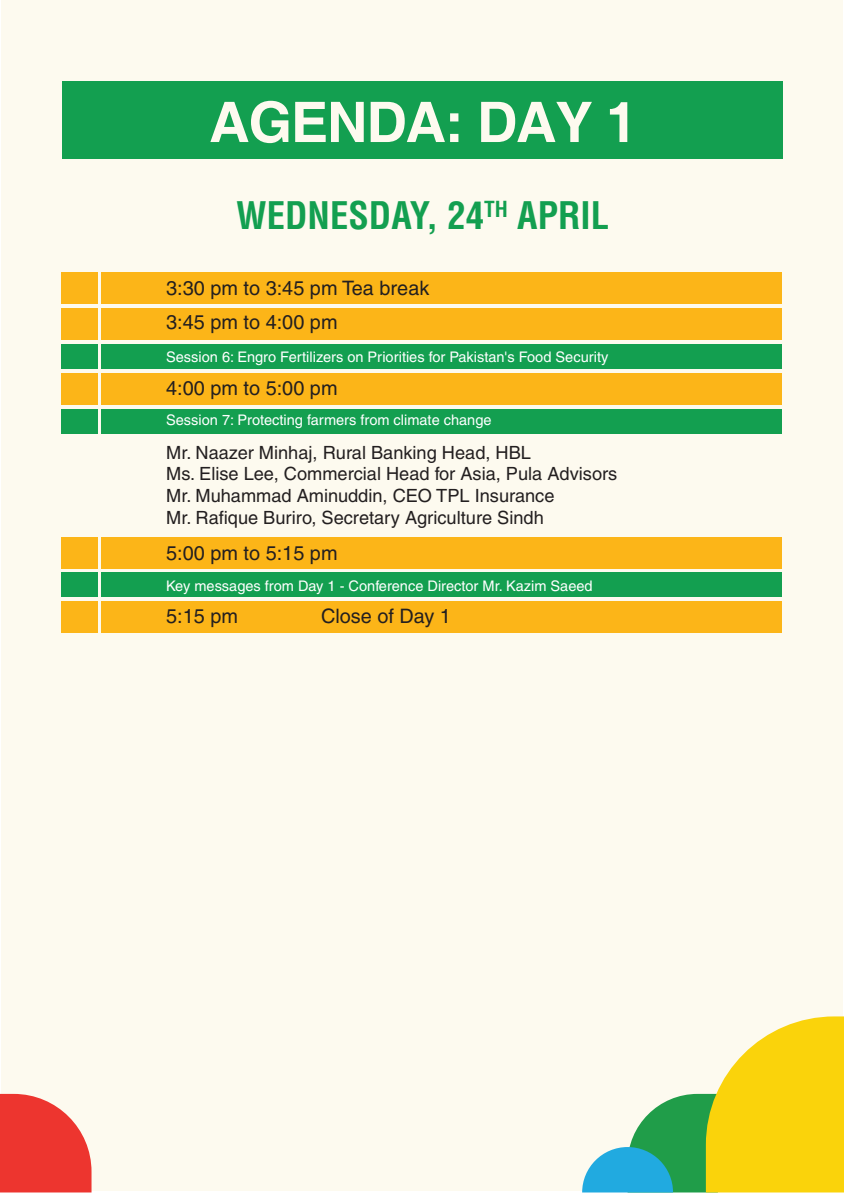
<style>
.page{position:relative;width:844px;height:1193px;background:#fff}
.page>*{position:absolute;margin:0;border:0;box-sizing:border-box;transform-origin:0 0}
.t1{font:700 56px "Helvetica";letter-spacing:-.02em;color:#fdfaef}
.t2{font:700 condensed 37px "Helvetica CE";color:#139f50}
.t3{font:19.8px/34px "Helvetica";color:#231f20}
.t4{font:18.2px/21.8px "Helvetica";color:#231f20}
.t5{font:14.6px "Helvetica";color:#fff}
</style>
<div class="page">
<div style="left:1px;top:0;width:842px;height:1191px;background:#fdfaef"></div>
<svg style="left:0;top:1093px;width:92px;height:99px"></svg>
<svg style="left:582px;top:1016px;width:262px;height:176px"></svg>
<div style="left:63px;top:82px;width:720px;height:77px;background:#139f50"></div>
<div style="left:101px;top:273px;width:680px;height:31px;background:#fcb518"></div>
<div style="left:101px;top:308px;width:680px;height:32px;background:#fcb518"></div>
<div style="left:101px;top:373px;width:680px;height:31px;background:#fcb518"></div>
<div style="left:101px;top:344px;width:680px;height:25px;background:#139f50"></div>
<div style="left:101px;top:409px;width:680px;height:24px;background:#139f50"></div>
<div style="left:101px;top:537px;width:680px;height:31px;background:#fcb518"></div>
<div style="left:101px;top:601px;width:680px;height:32px;background:#fcb518"></div>
<div style="left:101px;top:572px;width:680px;height:25px;background:#139f50"></div>
<div style="left:61px;top:273px;width:36px;height:31px;background:#fcb518"></div>
<div style="left:61px;top:308px;width:36px;height:32px;background:#fcb518"></div>
<div style="left:61px;top:373px;width:36px;height:31px;background:#fcb518"></div>
<div style="left:61px;top:344px;width:36px;height:25px;background:#139f50"></div>
<div style="left:61px;top:409px;width:36px;height:24px;background:#139f50"></div>
<div style="left:61px;top:537px;width:36px;height:31px;background:#fcb518"></div>
<div style="left:61px;top:601px;width:36px;height:32px;background:#fcb518"></div>
<div style="left:61px;top:572px;width:36px;height:25px;background:#139f50"></div>
<h1 class="t1" style="left:209px;top:88px;width:429px">AGENDA: DAY 1</h1>
<h2 class="t2" style="left:236px;top:193px;width:374px">WEDNESDAY, 24<sup>TH</sup> APRIL</h2>
<p class="t3" style="left:166px;top:271px;width:265px">3:30 pm to 3:45 pm Tea break<br>3:45 pm to 4:00 pm</p>
<p class="t5" style="left:166px;top:348px;width:444px">Session 6: Engro Fertilizers on Priorities for Pakistan's Food Security</p>
<p class="t3" style="left:166px;top:371px;width:173px">4:00 pm to 5:00 pm</p>
<p class="t5" style="left:166px;top:411px;width:327px">Session 7: Protecting farmers from climate change</p>
<p class="t4" style="left:166px;top:441px;width:453px">Mr. Naazer Minhaj, Rural Banking Head, HBL<br>Ms. Elise Lee, Commercial Head for Asia, Pula Advisors Mr. Muhammad Aminuddin, CEO TPL Insurance<br>Mr. Rafique Buriro, Secretary Agriculture Sindh</p>
<p class="t3" style="left:166px;top:536px;width:173px">5:00 pm to 5:15 pm</p>
<p class="t5" style="left:166px;top:577px;width:428px">Key messages from Day 1 - Conference Director Mr. Kazim Saeed</p>
<p class="t3" style="left:166px;top:599px;width:73px">5:15 pm</p>
<p class="t3" style="left:321px;top:599px;width:131px">Close of Day 1</p>
</div>
